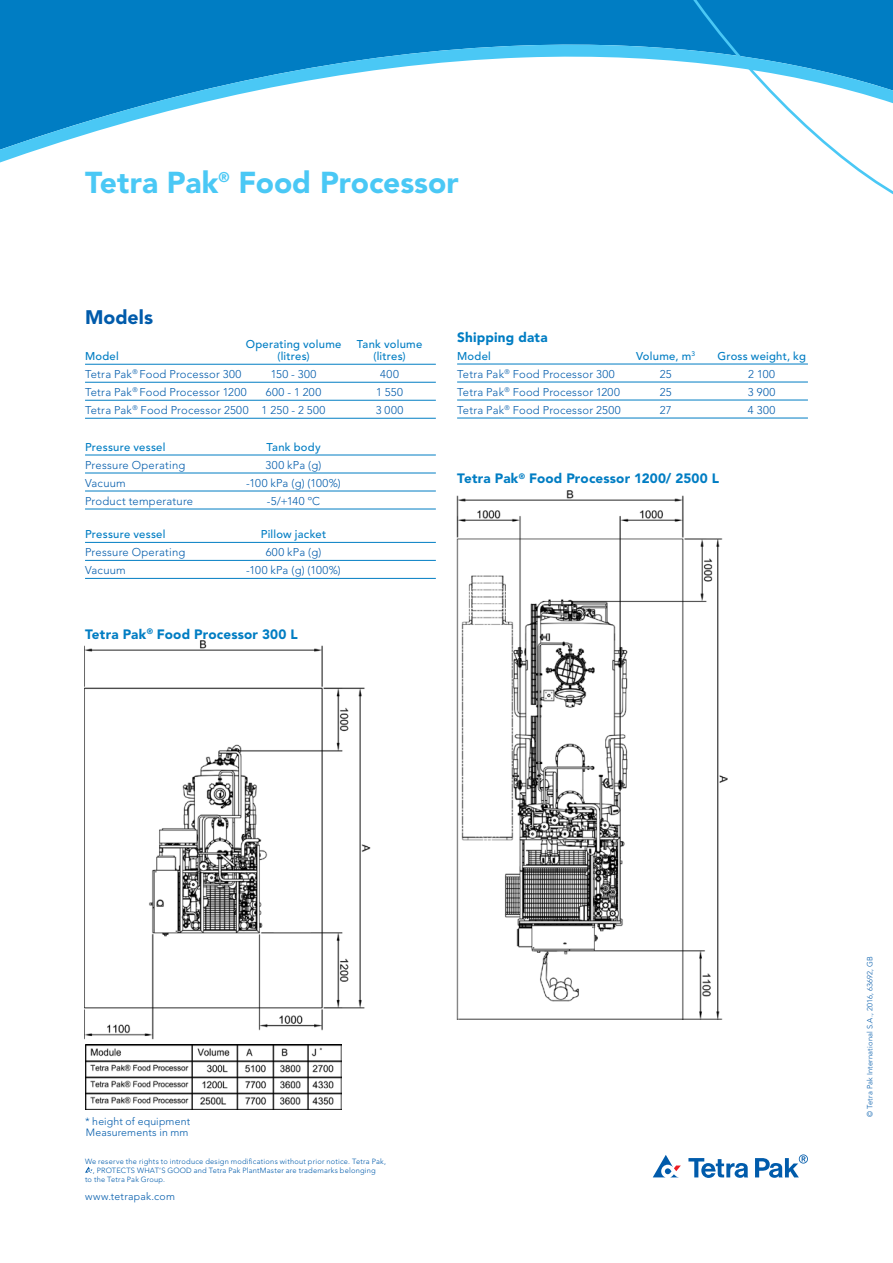
<style>
.page{position:relative;width:893px;height:1263px;background:#fff}
.page>*{position:absolute;margin:0;border:0;box-sizing:border-box;transform-origin:0 0}
.t1{font:900 30px "Avenir LT Std";color:#4ac8f5}
.t2{font:900 19.5px "Avenir LT Std";color:#005bab}
.t3{font:900 13.5px "Avenir LT Std";letter-spacing:.01em;color:#007dc3}
.t4{font:300 11.25px "Avenir LT Std";letter-spacing:.02em;color:#005bab}
.t5{font:500 11.25px "Avenir LT Std";letter-spacing:.02em;color:#007dc3}
.t6{font:300 10.5px "Avenir LT Std";letter-spacing:.02em;color:#005bab}
.t7{font:300 7.5px "Avenir LT Std";letter-spacing:.025em;color:#005bab}
.s1{color:#085ba9}
</style>
<div class="page">
<svg style="left:688px;top:1158px;width:60px;height:20px"></svg>
<svg style="left:653px;top:1155px;width:28px;height:22px"></svg>
<svg style="left:755px;top:1154px;width:53px;height:24px"></svg>
<svg style="left:85px;top:1167px;width:7px;height:6px"></svg>
<div style="left:0;top:0;width:655px;height:40px;background:#007dc3"></div>
<svg style="left:655px;top:0;width:238px;height:194px;fill:#007dc3"></svg>
<svg style="left:0;top:40px;width:893px;height:132px"></svg>
<hr style="left:85px;top:364px;width:351px;height:1px;background:#007dc3">
<hr style="left:85px;top:382px;width:351px;height:1px;background:#007dc3">
<hr style="left:85px;top:400px;width:351px;height:1px;background:#007dc3">
<hr style="left:85px;top:418px;width:351px;height:1px;background:#007dc3">
<hr style="left:85px;top:455px;width:351px;height:1px;background:#007dc3">
<hr style="left:85px;top:473px;width:351px;height:1px;background:#007dc3">
<hr style="left:85px;top:491px;width:351px;height:1px;background:#007dc3">
<hr style="left:85px;top:509px;width:351px;height:1px;background:#007dc3">
<hr style="left:85px;top:542px;width:351px;height:1px;background:#007dc3">
<hr style="left:85px;top:560px;width:351px;height:1px;background:#007dc3">
<hr style="left:85px;top:578px;width:351px;height:1px;background:#007dc3">
<img style="left:456px;top:490px;width:271px;height:529px">
<hr style="left:457px;top:364px;width:351px;height:1px;background:#007dc3">
<hr style="left:457px;top:382px;width:351px;height:1px;background:#007dc3">
<hr style="left:457px;top:400px;width:351px;height:1px;background:#007dc3">
<hr style="left:457px;top:418px;width:351px;height:1px;background:#007dc3">
<img style="left:85px;top:640px;width:286px;height:405px">
<img style="left:85px;top:1045px;width:257px;height:64px">
<h1 class="t1" style="left:85px;top:164px;width:375px">Tetra Pak<sup>®</sup> Food Processor</h1>
<h2 class="t2" style="left:85px;top:305px;width:70px">Models</h2>
<p class="t5" style="left:246px;top:337px;width:97px">Operating volume</p>
<p class="t5" style="left:357px;top:337px;width:67px">Tank volume</p>
<p class="t5" style="left:85px;top:349px;width:35px">Model</p>
<p class="t5" style="left:277px;top:349px;width:34px">(litres)</p>
<p class="t5" style="left:373px;top:349px;width:34px">(litres)</p>
<p class="t4" style="left:85px;top:367px;width:158px">Tetra Pak<sup>®</sup> Food Processor 300</p>
<p class="t4" style="left:271px;top:367px;width:47px">150 - 300</p>
<p class="t4" style="left:380px;top:367px;width:20px">400</p>
<p class="t4" style="left:85px;top:385px;width:163px">Tetra Pak<sup>®</sup> Food Processor 1200</p>
<p class="t4" style="left:266px;top:385px;width:57px">600 - 1 200</p>
<p class="t4" style="left:376px;top:385px;width:28px">1 550</p>
<p class="t4" style="left:85px;top:403px;width:242px">Tetra Pak<sup>®</sup> Food Processor 2500 1 250 - 2 500</p>
<p class="t4" style="left:376px;top:403px;width:29px">3 000</p>
<p class="t5" style="left:85px;top:440px;width:82px">Pressure vessel</p>
<p class="t5" style="left:266px;top:440px;width:56px">Tank body</p>
<p class="t4" style="left:85px;top:458px;width:102px">Pressure Operating</p>
<p class="t4" style="left:266px;top:458px;width:57px">300 kPa (g)</p>
<p class="t4" style="left:85px;top:476px;width:42px">Vacuum</p>
<p class="t4" style="left:246px;top:476px;width:96px">-100 kPa (g) (100%)</p>
<p class="t4" style="left:85px;top:494px;width:110px">Product temperature</p>
<p class="t4" style="left:267px;top:494px;width:55px">-5/+140 ºC</p>
<p class="t5" style="left:85px;top:527px;width:82px">Pressure vessel</p>
<p class="t5" style="left:261px;top:527px;width:67px">Pillow jacket</p>
<p class="t4" style="left:85px;top:545px;width:102px">Pressure Operating</p>
<p class="t4" style="left:266px;top:545px;width:57px">600 kPa (g)</p>
<p class="t4" style="left:85px;top:563px;width:42px">Vacuum</p>
<p class="t4" style="left:246px;top:563px;width:96px">-100 kPa (g) (100%)</p>
<p class="t3" style="left:85px;top:626px;width:214px">Tetra Pak<sup>®</sup> Food Processor 300 L</p>
<p class="t3" style="left:457px;top:329px;width:92px">Shipping data</p>
<p class="t5" style="left:457px;top:349px;width:35px">Model</p>
<p class="t5" style="left:636px;top:349px;width:60px">Volume, m<sup>3</sup></p>
<p class="t5" style="left:717px;top:349px;width:90px">Gross weight, kg</p>
<p class="t4" style="left:457px;top:367px;width:159px">Tetra Pak<sup>®</sup> Food Processor 300</p>
<p class="t4" style="left:660px;top:367px;width:13px">25</p>
<p class="t4" style="left:748px;top:367px;width:28px">2 100</p>
<p class="t4" style="left:457px;top:385px;width:164px">Tetra Pak<sup>®</sup> Food Processor 1200</p>
<p class="t4" style="left:660px;top:385px;width:13px">25</p>
<p class="t4" style="left:748px;top:385px;width:29px">3 900</p>
<p class="t4" style="left:457px;top:403px;width:165px">Tetra Pak<sup>®</sup> Food Processor 2500</p>
<p class="t4" style="left:660px;top:403px;width:13px">27</p>
<p class="t4" style="left:748px;top:403px;width:29px">4 300</p>
<p class="t3" style="left:457px;top:470px;width:263px">Tetra Pak<sup>®</sup> Food Processor 1200/ 2500 L</p>
<p class="t6" style="left:85px;top:1115px;width:107px">* height of equipment</p>
<p class="t6" style="left:86px;top:1126px;width:104px">Measurements in mm</p>
<p class="t7" style="left:85px;top:1157px;width:302px">We reserve the rights to introduce design modifications without prior notice. Tetra Pak,</p>
<p class="t7" style="left:93px;top:1166px;width:284px">, PROTECTS WHAT’S GOOD and Tetra Pak PlantMaster are trademarks belonging</p>
<p class="t7" style="left:85px;top:1175px;width:82px">to the Tetra Pak Group.</p>
<p class="t6" style="left:85px;top:1190px;width:91px">www.tetrapak.com</p>
<p class="t7" style="left:866px;top:1117px;width:162px;rotate:-90deg">© Tetra Pak International S.A., 2016, <span class="s1">63692</span>, GB</p>
</div>
